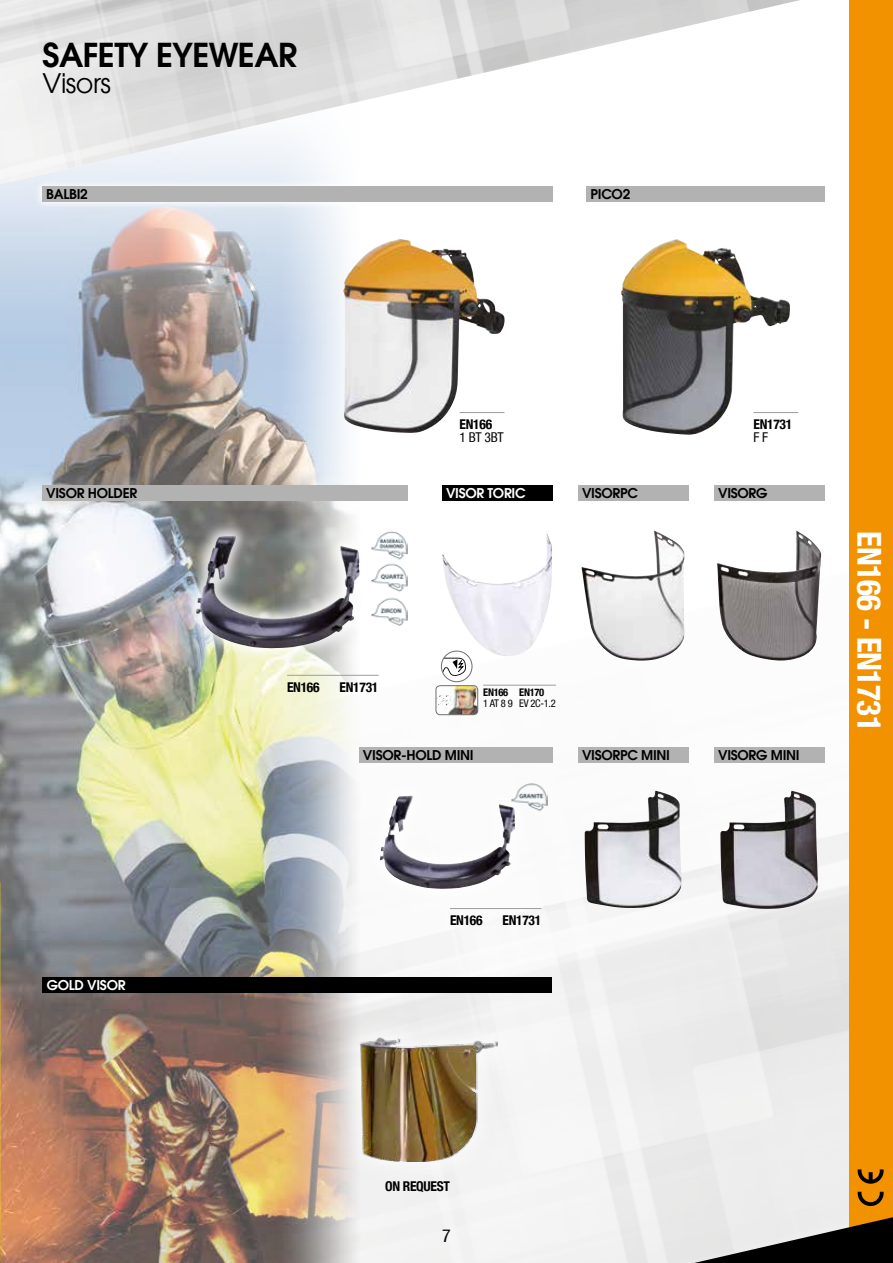
<style>
.page{position:relative;width:893px;height:1263px;background:#fff}
.page>*{position:absolute;margin:0;border:0;box-sizing:border-box;transform-origin:0 0}
.t1{font:600 33px "Avant Garde LT";letter-spacing:-.02em;color:#000}
.t2{font:700 condensed 33px "Helvetica Neue LT Com";letter-spacing:-.02em;color:#fff}
.t3{font:27px "Avant Garde LT";letter-spacing:-.02em;color:#000}
.t4{font:condensed 18px "Helvetica Neue LT Com";color:#000}
.t5{font:600 13.5px "Avant Garde LT";letter-spacing:-.02em;color:#000}
.t6{font:700 condensed 13.5px "Helvetica Neue LT Com";letter-spacing:-.02em;color:#000}
.t7{font:600 13.5px "Avant Garde LT";letter-spacing:-.02em;color:#fff}
.t8{font:condensed 13.5px "Helvetica Neue LT Com";color:#000}
.t9{font:condensed 10.5px "Helvetica Neue LT Com";color:#000}
.t10{font:700 condensed 10.5px "Helvetica Neue LT Com";letter-spacing:-.03em;color:#000}
</style>
<div class="page">
<svg style="left:1px;top:1227px;width:693px;height:36px"></svg>
<img style="left:0;top:783px;width:849px;height:444px">
<svg style="left:0;top:186px;width:825px;height:597px"></svg>
<img style="left:0;top:184px;width:487px;height:192px">
<div style="left:849px;top:0;width:44px;height:1263px;background:#f39200"></div>
<svg style="left:694px;top:1217px;width:199px;height:46px;background:#75736f"></svg>
<hr style="left:0;top:1217px;width:1px;height:46px;background:#000">
<div style="left:34px;top:179px;width:526px;height:31px;background:#fff;opacity:.9"></div>
<div style="left:42px;top:186px;width:510px;height:16px;background:#b2b2b2"></div>
<div style="left:586px;top:186px;width:238px;height:16px;background:#b2b2b2"></div>
<img style="left:343px;top:239px;width:162px;height:194px">
<img style="left:621px;top:239px;width:169px;height:196px">
<div style="left:42px;top:485px;width:366px;height:16px;background:#b2b2b2"></div>
<div style="left:359px;top:747px;width:193px;height:16px;background:#b2b2b2"></div>
<div style="left:43px;top:977px;width:509px;height:16px;background:#000"></div>
<div style="left:181px;top:520px;width:194px;height:144px;background:#fff;opacity:.85"></div>
<img style="left:196px;top:536px;width:163px;height:112px">
<div style="left:363px;top:779px;width:169px;height:127px;background:#fff"></div>
<img style="left:380px;top:796px;width:135px;height:93px">
<div style="left:578px;top:485px;width:110px;height:16px;background:#b2b2b2"></div>
<img style="left:582px;top:531px;width:103px;height:129px">
<div style="left:578px;top:747px;width:110px;height:16px;background:#b2b2b2"></div>
<img style="left:591px;top:791px;width:64px;height:39px">
<div style="left:714px;top:747px;width:110px;height:16px;background:#b2b2b2"></div>
<img style="left:726px;top:791px;width:66px;height:40px">
<div style="left:714px;top:485px;width:110px;height:16px;background:#b2b2b2"></div>
<img style="left:717px;top:531px;width:104px;height:129px">
<div style="left:334px;top:1013px;width:188px;height:175px;background:#fff;opacity:.75"></div>
<img style="left:359px;top:1037px;width:138px;height:124px">
<img style="left:442px;top:533px;width:110px;height:123px">
<svg style="left:441px;top:651px;width:31px;height:31px"></svg>
<svg style="left:441px;top:654px;width:31px;height:25px"></svg>
<div style="left:441px;top:651px;width:31px;height:31px;border:1px solid #6f6f6f;border-radius:50%"></div>
<div style="left:442px;top:485px;width:110px;height:16px;background:#000"></div>
<img style="left:436px;top:686px;width:42px;height:29px">
<svg style="left:438px;top:695px;width:17px;height:11px"></svg>
<div style="left:436px;top:685px;width:42px;height:30px;border:1px solid #6f6f6f;border-radius:4px"></div>
<hr style="left:460px;top:412px;width:44px;height:1px;background:#9d9d9c">
<hr style="left:753px;top:412px;width:45px;height:1px;background:#9d9d9c">
<hr style="left:287px;top:675px;width:92px;height:1px;background:#9d9d9c">
<hr style="left:450px;top:908px;width:92px;height:1px;background:#9d9d9c">
<hr style="left:483px;top:685px;width:73px;height:1px;background:#9d9d9c">
<svg style="left:858px;top:1192px;width:26px;height:14px"></svg>
<svg style="left:858px;top:1169px;width:26px;height:15px"></svg>
<img style="left:371px;top:531px;width:37px;height:94px">
<img style="left:511px;top:782px;width:36px;height:31px">
<h1 class="t1" style="left:43px;top:33px;width:256px">SAFETY EYEWEAR</h1>
<h2 class="t3" style="left:43px;top:68px;width:70px">Visors</h2>
<p class="t5" style="left:46px;top:185px;width:43px">BALBI2</p>
<p class="t5" style="left:591px;top:185px;width:41px">PICO2</p>
<p class="t5" style="left:46px;top:484px;width:92px">VISOR HOLDER</p>
<p class="t7" style="left:47px;top:976px;width:80px">GOLD VISOR</p>
<p class="t6" style="left:460px;top:416px;width:34px">EN166</p>
<p class="t8" style="left:460px;top:430px;width:46px">1 BT 3BT</p>
<p class="t7" style="left:446px;top:484px;width:81px">VISOR TORIC</p>
<p class="t5" style="left:582px;top:484px;width:57px">VISORPC</p>
<p class="t6" style="left:753px;top:416px;width:40px">EN1731</p>
<p class="t8" style="left:753px;top:430px;width:16px">F F</p>
<p class="t5" style="left:718px;top:484px;width:51px">VISORG</p>
<p class="t6" style="left:287px;top:679px;width:34px">EN166</p>
<p class="t6" style="left:340px;top:679px;width:40px">EN1731</p>
<p class="t10" style="left:483px;top:686px;width:62px">EN166 EN170</p>
<p class="t9" style="left:483px;top:697px;width:74px">1 AT 8 9 EV 2C-1.2</p>
<p class="t5" style="left:363px;top:746px;width:112px">VISOR-HOLD MINI</p>
<p class="t5" style="left:582px;top:746px;width:90px">VISORPC MINI</p>
<p class="t5" style="left:718px;top:746px;width:83px">VISORG MINI</p>
<h1 class="t2" style="left:889px;top:531px;width:201px;rotate:90deg">EN166 - EN1731</h1>
<p class="t6" style="left:450px;top:912px;width:34px">EN166</p>
<p class="t6" style="left:502px;top:912px;width:40px">EN1731</p>
<p class="t6" style="left:385px;top:1178px;width:66px">ON REQUEST</p>
<h3 class="t4" style="left:442px;top:1225px;width:10px">7</h3>
</div>
